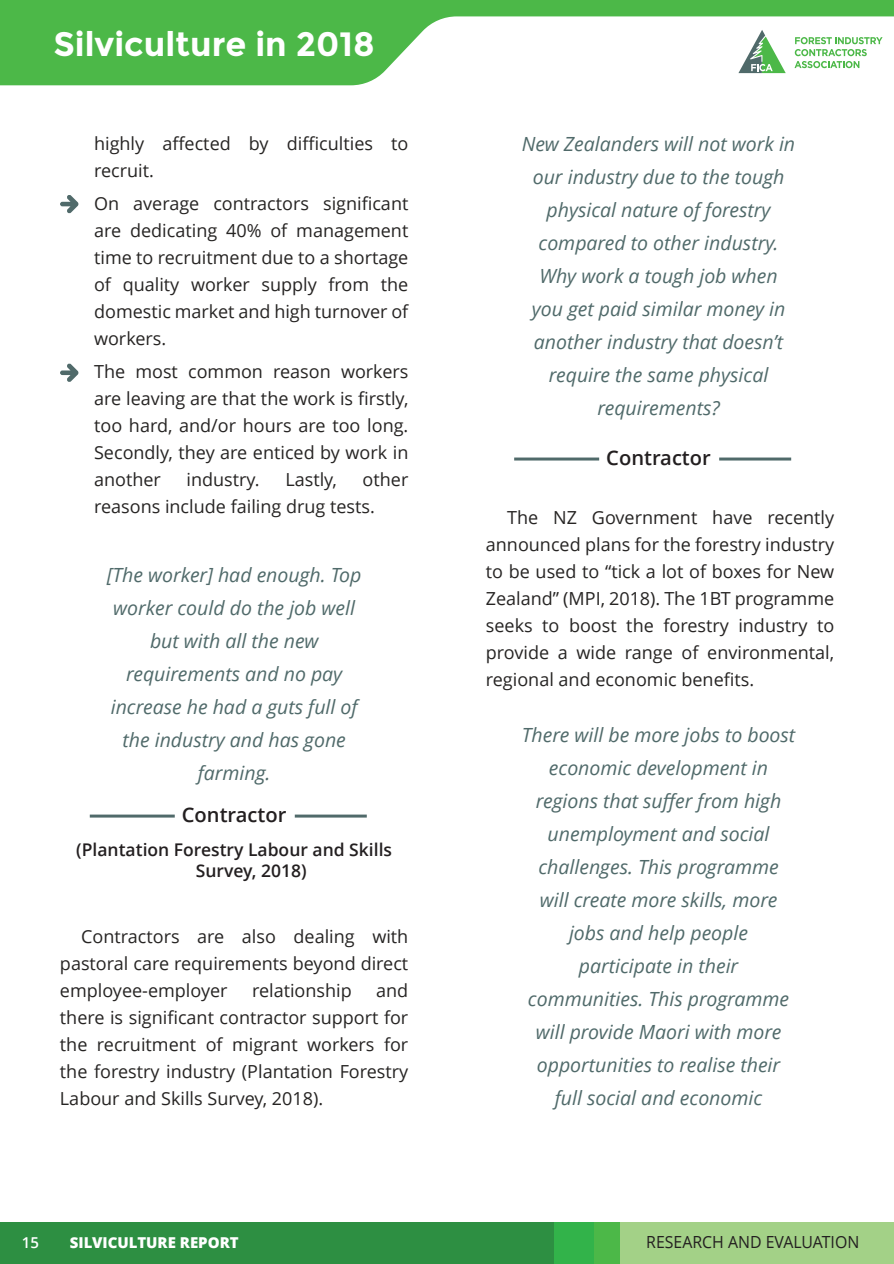
<style>
.page{position:relative;width:894px;height:1264px;background:#fff}
.page>*{position:absolute;margin:0;border:0;box-sizing:border-box;transform-origin:0 0}
.t1{font:700 33.75px "Montserrat";color:#fff}
.t2{font:600 20.1px "Open Sans";color:#231f20}
.t3{font:italic 19.5px/33px "Open Sans";color:#506a6a;text-align:center}
.t4{font:18px/27px "Open Sans";color:#262423;text-align:justify}
.t5{font:600 17.55px/21px "Open Sans";color:#231f20}
.t6{font:16.65px "Open Sans";color:#231f20;scale:.95 1}
.t7{font:800 15px "Open Sans";color:#fff}
.t8{font:600 15px "Open Sans";color:#fff}
</style>
<div class="page">
<svg style="left:0;top:0;width:893px;height:85px;fill:#4cb848"></svg>
<svg style="left:794px;top:37px;width:88px;height:31px"></svg>
<svg style="left:738px;top:30px;width:47px;height:43px"></svg>
<div style="left:0;top:1222px;width:893px;height:41px;background:#2d8f42"></div>
<div style="left:554px;top:1222px;width:339px;height:41px;background:#32b34a"></div>
<div style="left:594px;top:1222px;width:299px;height:41px;background:#4cb848"></div>
<div style="left:619px;top:1222px;width:274px;height:41px;background:#a3d187"></div>
<hr style="left:295px;top:814px;width:71px;height:3px;background:#506a6a">
<hr style="left:90px;top:814px;width:85px;height:3px;background:#506a6a">
<hr style="left:719px;top:457px;width:71px;height:3px;background:#506a6a">
<hr style="left:514px;top:457px;width:85px;height:3px;background:#506a6a">
<svg style="left:60px;top:195px;width:18px;height:18px"></svg>
<svg style="left:60px;top:363px;width:18px;height:19px"></svg>
<h1 class="t1" style="left:53px;top:24px;width:323px">Silviculture in 2018</h1>
<p class="t4" style="left:94px;top:132px;width:316px">highly affected by difficulties to recruit.</p>
<p class="t4" style="left:94px;top:192px;width:316px">On average contractors significant are dedicating 40% of management time to recruitment due to a shortage of quality worker supply from the domestic market and high turnover of workers.</p>
<p class="t4" style="left:94px;top:360px;width:316px">The most common reason workers are leaving are that the work is firstly, too hard, and/or hours are too long.<br>Secondly, they are enticed by work in another</p>
<p class="t4" style="left:94px;top:468px;width:316px;text-indent:268px">other reasons include failing drug tests.</p>
<p class="t4" style="left:186px;top:468px;width:75px">industry.</p>
<p class="t4" style="left:285px;top:468px;width:53px">Lastly,</p>
<p class="t3" style="left:107px;top:560px;width:256px">[The worker] had enough. Top worker could do the job well but with all the new requirements and no pay increase he had a guts full of the industry and has gone farming.</p>
<p class="t2" style="left:182px;top:806px;width:106px">Contractor</p>
<p class="t5" style="left:196px;top:841px;width:198px;text-indent:-119px">(Plantation Forestry Labour and Skills<br>Survey, 2018)</p>
<p class="t4" style="left:60px;top:924px;width:350px;text-indent:21px">Contractors are also dealing with pastoral care requirements beyond direct employee-employer</p>
<p class="t4" style="left:60px;top:978px;width:350px;text-indent:316px">and there is significant contractor support for the recruitment of migrant workers for the forestry industry (Plantation Forestry Labour and Skills Survey, 2018).</p>
<p class="t4" style="left:252px;top:978px;width:101px">relationship</p>
<p class="t8" style="left:22px;top:1235px;width:19px">15</p>
<p class="t7" style="left:70px;top:1236px;width:170px">SILVICULTURE REPORT</p>
<p class="t3" style="left:521px;top:129px;width:275px">New Zealanders will not work in our industry due to the tough physical nature of forestry compared to other industry.<br>Why work a tough job when you get paid similar money in another industry that doesn’t require the same physical requirements?</p>
<p class="t2" style="left:606px;top:449px;width:106px">Contractor</p>
<p class="t4" style="left:485px;top:505px;width:350px;text-indent:21px">The NZ Government have recently announced plans for the forestry industry to be used to “tick a lot of boxes for New Zealand” (MPI, 2018). The 1BT programme seeks to boost the forestry industry to provide a wide range of environmental, regional and economic benefits.</p>
<p class="t3" style="left:521px;top:720px;width:275px">There will be more jobs to boost economic development in regions that suffer from high unemployment and social challenges. This programme will create more skills, more jobs and help people participate in their communities. This programme will provide Maori with more opportunities to realise their full social and economic</p>
<p class="t6" style="left:646px;top:1234px;width:226px">RESEARCH AND EVALUATION</p>
</div>
